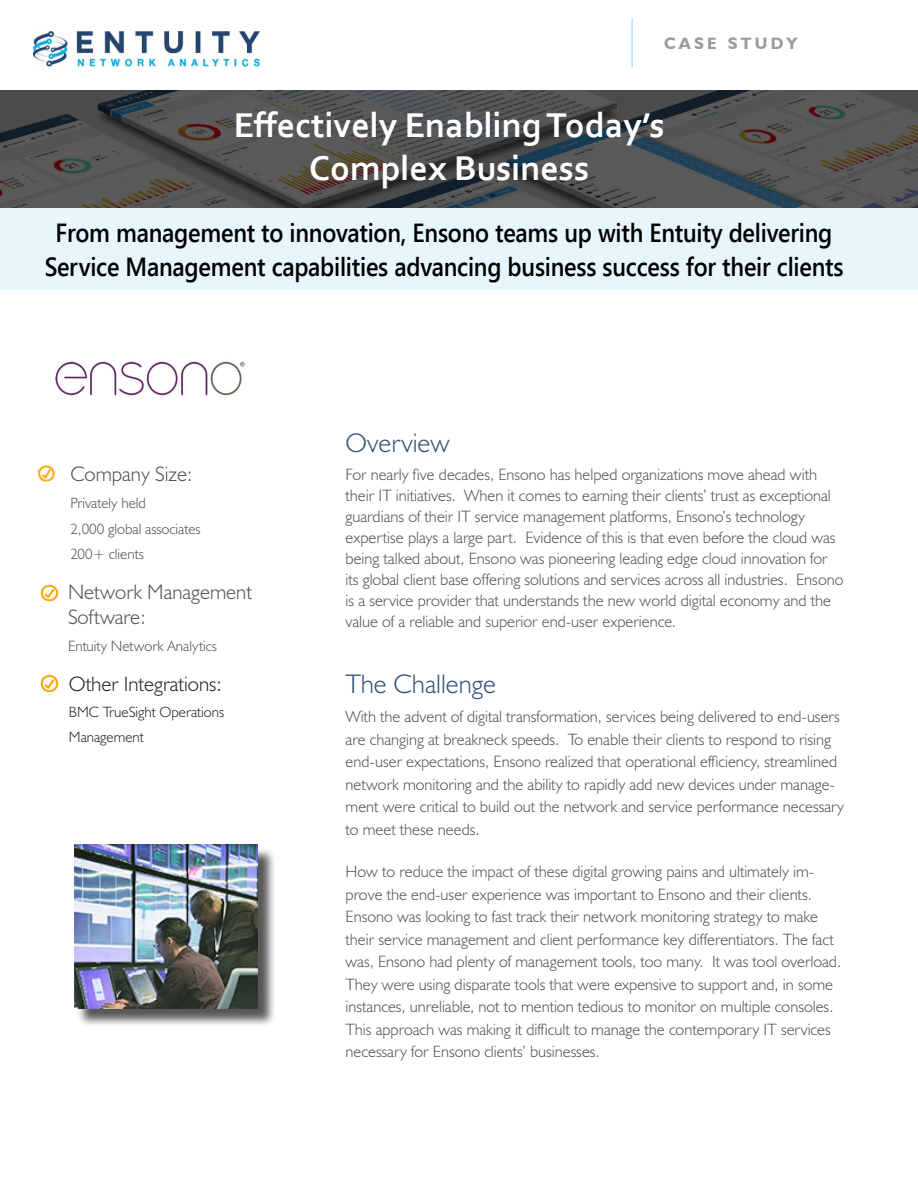
<style>
.page{position:relative;width:918px;height:1188px;background:#fff}
.page>*{position:absolute;margin:0;border:0;box-sizing:border-box;transform-origin:0 0}
.Main_Head{font:45px "Gesta";letter-spacing:-.02em;color:#fff}
.t1{font:700 36px/43.2px "Corbel";color:#fff;text-align:center}
.A-Head{font:300 27px "Humanist 521 BT";color:#345177}
.t2{font:600 26.1px/34.7px "Segoe UI";letter-spacing:-.01em;color:#000;text-align:center;scale:.9 1}
.A-Head-2{font:300 21px/25.5px "Humanist 521 BT";color:#505052}
.t3{font:300 21px "Humanist 521 BT";color:#231f20}
.A-Head-3{font:300 16.5px/22.5px "Humanist 521 BT";color:#505052}
.t4{font:700 16.5px "Humanist 521 BT";letter-spacing:.2em;color:#989ca0}
.A-Head-4{font:300 15px/25.5px "Humanist 521 BT";color:#505052}
.t5{font:300 15px/25.2px "Humanist 521 BT";color:#231f20}
</style>
<div class="page">
<hr style="left:632px;top:18px;width:1px;height:49px;background:#82d5f7">
<img style="left:40px;top:584px;width:18px;height:18px">
<img style="left:41px;top:675px;width:18px;height:17px">
<img style="left:37px;top:464px;width:19px;height:18px">
<img style="left:34px;top:31px;width:226px;height:35px">
<div style="left:0;top:208px;width:918px;height:81px;background:#e7f6fd"></div>
<img style="left:0;top:90px;width:918px;height:118px">
<div style="left:77px;top:847px;width:199px;height:180px;background:#231f20;opacity:.75"></div>
<img style="left:74px;top:845px;width:184px;height:164px">
<img style="left:55px;top:361px;width:190px;height:35px">
<p class="t4" style="left:664px;top:33px;width:135px">CASE STUDY</p>
<p class="t1" style="left:234px;top:103px;width:433px">Effectively Enabling Today’s<br>Complex Business</p>
<p class="Main_Head" style="left:77px;top:116px;width:443px">Entuity Network Analytics</p>
<h3 class="t2" style="left:44px;top:214px;width:889px">From management to innovation, Ensono teams up with Entuity delivering<br>Service Management capabilities advancing business success for their clients</h3>
<p class="A-Head-2" style="left:70px;top:461px;width:124px">Company Size:</p>
<p class="A-Head-4" style="left:70px;top:491px;width:132px">Privately held<br>2,000 global associates<br>200+ clients</p>
<p class="A-Head-2" style="left:68px;top:579px;width:186px">Network Management<br>Software:</p>
<p class="A-Head-4" style="left:68px;top:633px;width:150px">Entuity Network Analytics</p>
<p class="t3" style="left:69px;top:671px;width:154px">Other Integrations:</p>
<p class="t5" style="left:69px;top:699px;width:157px">BMC TrueSight Operations<br>Management</p>
<p class="A-Head" style="left:346px;top:426px;width:106px">Overview</p>
<p class="A-Head-3" style="left:346px;top:464px;width:499px;line-height:21px">For nearly five decades, Ensono has helped organizations move ahead with their IT initiatives. When it comes to earning their clients’ trust as exceptional guardians of their IT service management platforms, Ensono’s technology expertise plays a large part. Evidence of this is that even before the cloud was being talked about, Ensono was pioneering leading edge cloud innovation for its global client base offering solutions and services across all industries. Ensono is a service provider that understands the new world digital economy and the value of a reliable and superior end-user experience.</p>
<p class="A-Head" style="left:346px;top:667px;width:152px">The Challenge</p>
<p class="A-Head-3" style="left:346px;top:705px;width:500px">With the advent of digital transformation, services being delivered to end-users are changing at breakneck speeds. To enable their clients to respond to rising end-user expectations, Ensono realized that operational efficiency, streamlined network monitoring and the ability to rapidly add new devices under manage&shy;ment were critical to build out the network and service performance necessary to meet these needs.</p>
<p class="A-Head-3" style="left:346px;top:860px;width:497px">How to reduce the impact of these digital growing pains and ultimately im&shy;prove the end-user experience was important to Ensono and their clients.<br>Ensono was looking to fast track their network monitoring strategy to make their service management and client performance key differentiators. The fact was, Ensono had plenty of management tools, too many. It was tool overload.<br>They were using disparate tools that were expensive to support and, in some instances, unreliable, not to mention tedious to monitor on multiple consoles.<br>This approach was making it difficult to manage the contemporary IT services necessary for Ensono clients’ businesses.</p>
</div>
